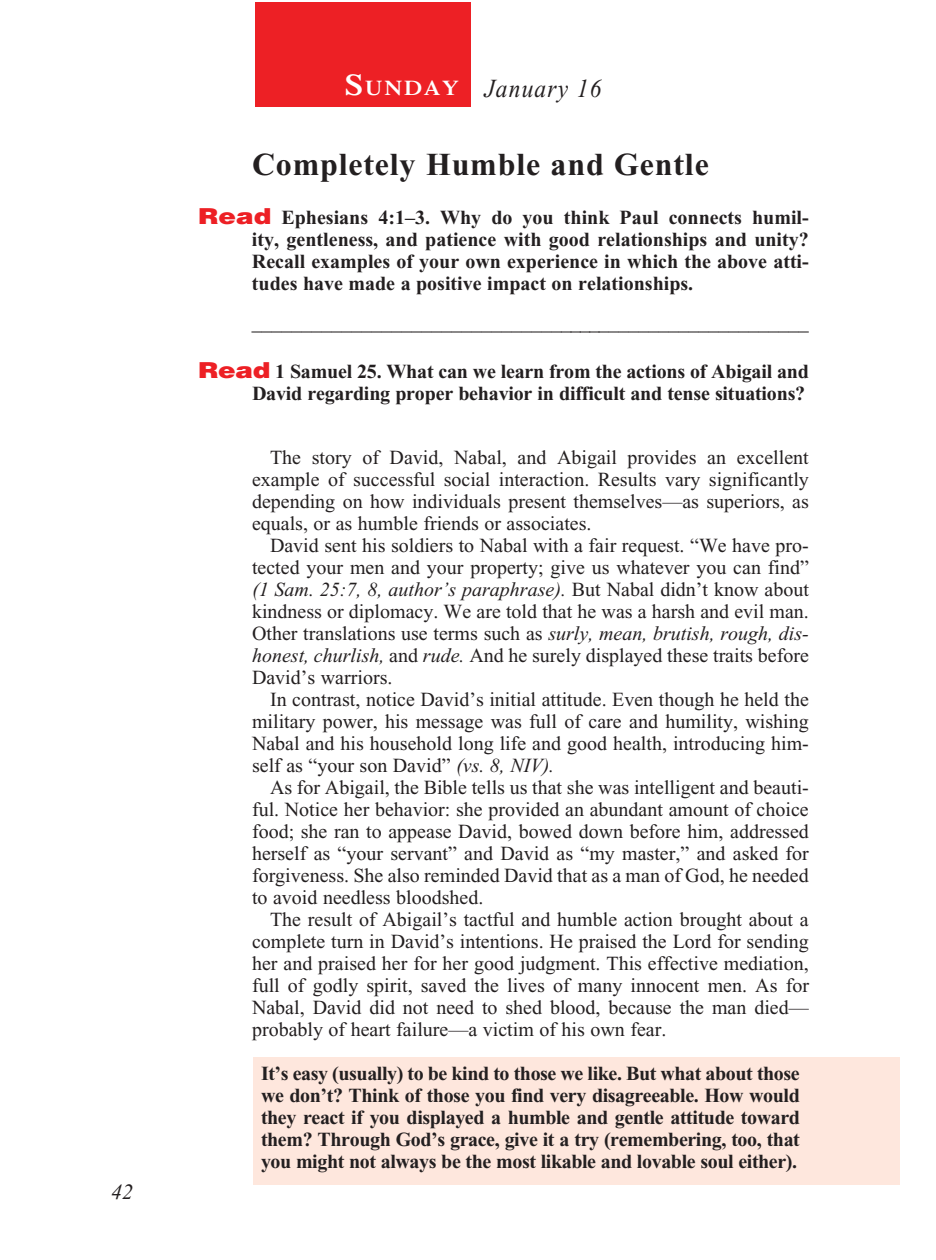
<style>
.page{position:relative;width:936px;height:1260px;background:#fff}
.page>*{position:absolute;margin:0;border:0;box-sizing:border-box;transform-origin:0 0}
._01-Daily_head{font:700 32px "Times New Roman";letter-spacing:.025em;color:#231f20}
._00-Month-Day{font:italic 26px "Times New Roman";letter-spacing:.05em;color:#231f20;scale:.9 1}
.t1{font:italic 22px "Times New Roman";color:#231f20}
.t2{font:600 21px "Times";letter-spacing:.07em;color:#fff;scale:1.1 1}
._4-Body_Copy{font:20px/22px "Times New Roman";color:#231f20;text-align:justify}
._6-question{font:700 20px/22px "Times New Roman";letter-spacing:-.01em;color:#231f20;text-align:justify}
.x-screened_box-text{font:700 20px/22px "Times New Roman";letter-spacing:-.02em;color:#231f20;text-align:justify}
.s1{font-size:30px}
.s2{font-family:"Helvetica";font-weight:900;font-size:22px;color:#ed2025}
.s3{font-style:italic}
</style>
<div class="page">
<div style="left:253px;top:1058px;width:647px;height:127px;background:#fee7dd"></div>
<div style="left:255px;top:2px;width:215px;height:105px;background:#ed2025"></div>
<p class="t1" style="left:111px;top:1180px;width:23px">42</p>
<p class="t2" style="left:345px;top:75px;width:105px"><span class="s1">S</span>UNDAY</p>
<p class="_00-Month-Day" style="left:484px;top:74px;width:132px">January 16</p>
<p class="_01-Daily_head" style="left:252px;top:147px;width:458px">Completely Humble and Gentle</p>
<p class="_6-question" style="left:252px;top:206px;width:558px;text-indent:-54px"><span class="s2">Read</span> Ephesians 4:1–3. Why do you think Paul connects humil&shy;ity, gentleness, and patience with good relationships and unity?<br>Recall examples of your own experience in which the above atti&shy;tudes have made a positive impact on relationships.</p>
<p class="_4-Body_Copy" style="left:252px;top:312px;width:558px">________________________________________________________</p>
<p class="_6-question" style="left:198px;top:360px;width:612px;text-align:right"><span class="s2">Read</span> 1 Samuel 25. What can we learn from the actions of Abigail and<br>David regarding proper behavior in difficult and tense situations?</p>
<p class="_4-Body_Copy" style="left:252px;top:446px;width:558px;text-indent:18px">The story of David, Nabal, and Abigail provides an excellent example of successful social interaction. Results vary significantly depending on how individuals present themselves—as superiors, as equals, or as humble friends or associates.</p>
<p class="_4-Body_Copy" style="left:252px;top:534px;width:558px;text-indent:18px">David sent his soldiers to Nabal with a fair request. “We have pro&shy;tected your men and your property; give us whatever you can find” <span class="s3">(1 Sam. 25:7, 8, author’s paraphrase).</span> But Nabal didn’t know about kindness or diplomacy. We are told that he was a harsh and evil man.<br>Other translations use terms such as <span class="s3">surly, mean, brutish, rough, dis&shy;honest, churlish,</span> and <span class="s3">rude.</span> And he surely displayed these traits before David’s warriors.</p>
<p class="_4-Body_Copy" style="left:252px;top:688px;width:558px;text-indent:18px">In contrast, notice David’s initial attitude. Even though he held the military power, his message was full of care and humility, wishing Nabal and his household long life and good health, introducing him&shy;self as “your son David” <span class="s3">(vs. 8, NIV).</span></p>
<p class="_4-Body_Copy" style="left:252px;top:776px;width:558px;text-indent:18px">As for Abigail, the Bible tells us that she was intelligent and beauti&shy;ful. Notice her behavior: she provided an abundant amount of choice food; she ran to appease David, bowed down before him, addressed herself as “your servant” and David as “my master,” and asked for forgiveness. She also reminded David that as a man of God, he needed to avoid needless bloodshed.</p>
<p class="_4-Body_Copy" style="left:252px;top:908px;width:559px;text-indent:18px">The result of Abigail’s tactful and humble action brought about a complete turn in David’s intentions. He praised the Lord for sending her and praised her for her good judgment. This effective mediation, full of godly spirit, saved the lives of many innocent men. As for Nabal, David did not need to shed blood, because the man died— probably of heart failure—a victim of his own fear.</p>
<p class="x-screened_box-text" style="left:261px;top:1062px;width:540px">It’s easy (usually) to be kind to those we like. But what about those we don’t? Think of those you find very disagreeable. How would they react if you displayed a humble and gentle attitude toward them? Through God’s grace, give it a try (remembering, too, that you might not always be the most likable and lovable soul either).</p>
</div>
